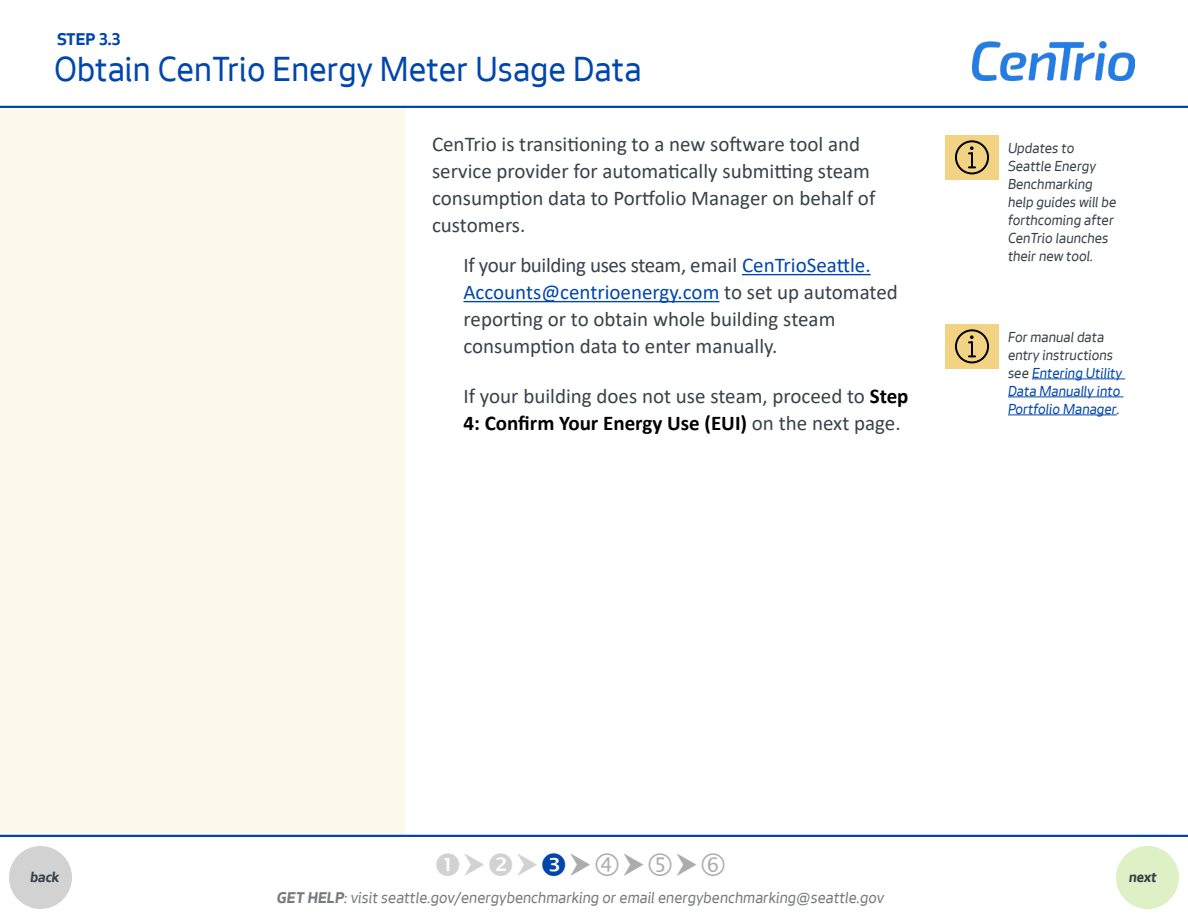
<style>
.page{position:relative;width:1188px;height:918px;background:#fff}
.page>*{position:absolute;margin:0;border:0;box-sizing:border-box;transform-origin:0 0}
.t1{font:36px "Seattle Text";color:#0046ad}
.Body_Checkbox{font:21px/27px "Calibri";color:#37424a}
.Body{font:21px/27px "Calibri";color:#37424a}
.t2{font:700 18px "Seattle Text";color:#0046ad}
.t3{font:italic 16.5px "Seattle Text";color:#787b7d}
.Tip{font:italic 15px/18px "Seattle Text";color:#37424a}
.Tip-2{font:italic 15px/18px "Seattle Text";color:#0046ad}
.t4{font:italic 700 15px "Seattle Text";color:#37424a}
.s1{color:#0046ad}
.s2{font-weight:700;color:#000}
.s3{color:#37424a}
.s4{font-weight:700}
</style>
<div class="page">
<div style="left:1116px;top:846px;width:63px;height:63px;background:#def0c5;border-radius:50%"></div>
<div style="left:9px;top:846px;width:63px;height:63px;background:#d1d2d1;border-radius:50%"></div>
<hr style="left:0;top:106px;width:1188px;height:2px;background:#0046ad">
<div style="left:0;top:108px;width:405px;height:729px;background:#fdf8ec"></div>
<hr style="left:0;top:835px;width:1188px;height:2px;background:#0046ad">
<img style="left:972px;top:42px;width:162px;height:39px">
<hr style="left:1032px;top:379px;width:93px;height:1px;background:#0046ad">
<hr style="left:1008px;top:397px;width:115px;height:1px;background:#0046ad">
<hr style="left:1008px;top:415px;width:109px;height:1px;background:#0046ad">
<div style="left:945px;top:324px;width:54px;height:45px;background:#f2d383"></div>
<div style="left:955px;top:329px;width:34px;height:34px;border:2px solid #000;border-radius:50%"></div>
<svg style="left:969px;top:335px;width:6px;height:22px"></svg>
<div style="left:945px;top:135px;width:54px;height:45px;background:#f2d383"></div>
<div style="left:955px;top:140px;width:34px;height:34px;border:2px solid #000;border-radius:50%"></div>
<svg style="left:969px;top:146px;width:6px;height:22px"></svg>
<hr style="left:742px;top:274px;width:129px;height:1px;background:#0046ad">
<hr style="left:464px;top:301px;width:255px;height:1px;background:#0046ad">
<p class="t2" style="left:57px;top:27px;width:65px">STEP 3.3</p>
<h1 class="t1" style="left:54px;top:46px;width:589px">Obtain CenTrio Energy Meter Usage Data</h1>
<p class="Body" style="left:432px;top:130px;width:445px">CenTrio is transitioning to a new software tool and service provider for automatically submitting steam consumption data to Portfolio Manager on behalf of customers.</p>
<p class="Body_Checkbox" style="left:464px;top:251px;width:436px">If your building uses steam, email <span class="s1">CenTrioSeattle.<br>Accounts@centrioenergy.com</span> to set up automated reporting or to obtain whole building steam consumption data to enter manually.</p>
<p class="Body_Checkbox" style="left:464px;top:382px;width:447px">If your building does not use steam, proceed to <span class="s2">Step<br>4: Confirm Your Energy Use (EUI)</span> on the next page.</p>
<p class="Tip" style="left:1008px;top:138px;width:110px">Updates to<br>Seattle Energy<br>Benchmarking help guides will be forthcoming after<br>CenTrio launches their new tool.</p>
<p class="Tip-2" style="left:1008px;top:327px;width:116px"><span class="s3">For manual data entry instructions see</span> Entering Utility<br>Data Manually into<br>Portfolio Manager<span class="s3">.</span></p>
<p class="t4" style="left:30px;top:867px;width:31px">back</p>
<p class="t4" style="left:1129px;top:867px;width:29px">next</p>
<p class="t3" style="left:277px;top:887px;width:609px"><span class="s4">GET HELP</span>: visit seattle.gov/energybenchmarking or email energybenchmarking@seattle.gov</p>
</div>
